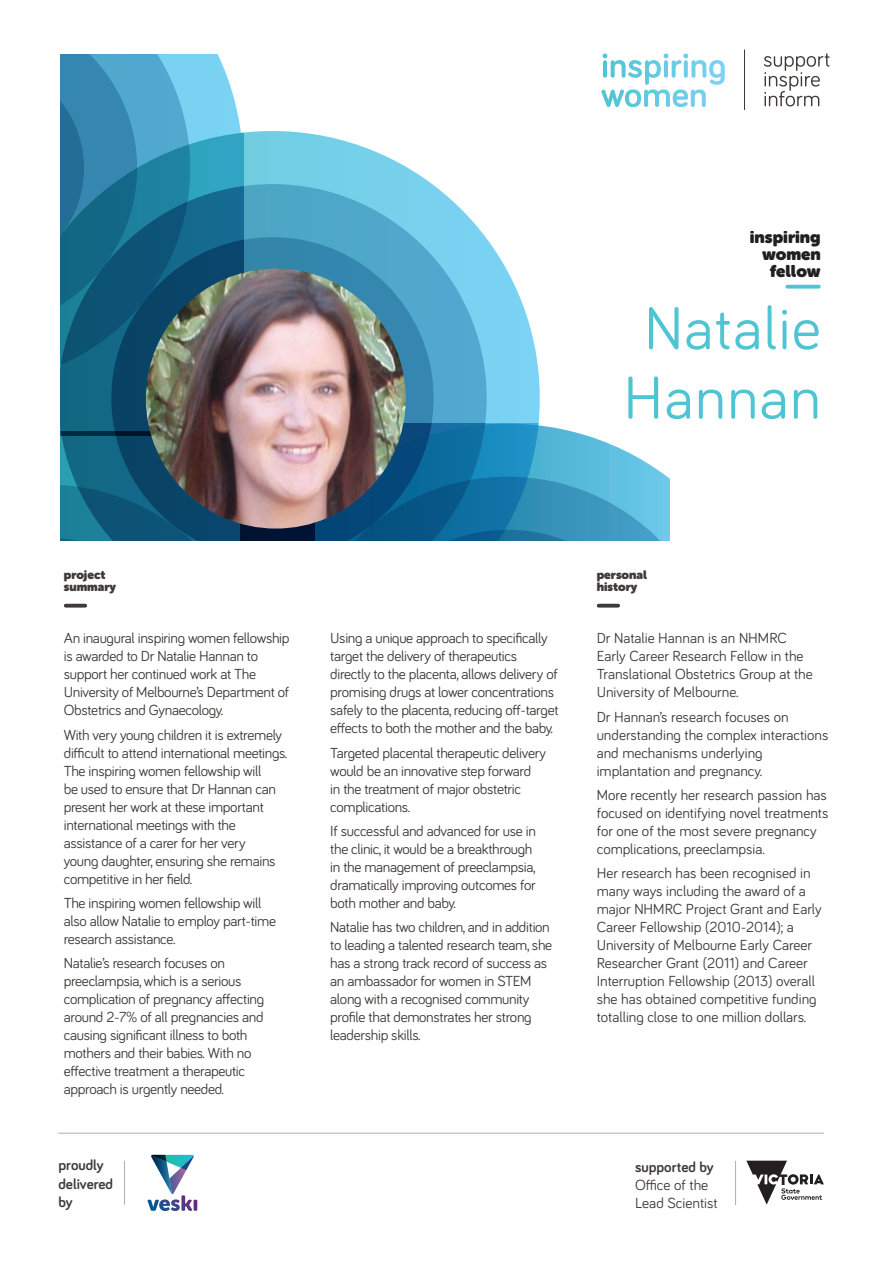
<style>
.page{position:relative;width:893px;height:1263px;background:#fff}
.page>*{position:absolute;margin:0;border:0;box-sizing:border-box;transform-origin:0 0}
.t1{font:61.5px/69.4px "Bariol";letter-spacing:.025em;color:#4fc4d2;text-align:center}
.t2{font:16.8px "Museo Sans Rounded";color:#231f20}
.Disclaimer{font:700 15.15px "Bariol";color:#3f3937}
.Disclaimer-2{font:15.15px/18.1px "Bariol";color:#3f3937}
.Body{font:15px/18px "Bariol";letter-spacing:-.02em;color:#3f3937}
.Body-2{font:15px/18px "Bariol";color:#3f3937}
.Heading{font:12px/12px "Museo Sans Rounded";color:#3f3937}
</style>
<div class="page">
<svg style="left:243px;top:131px;width:297px;height:293px"></svg>
<svg style="left:243px;top:184px;width:244px;height:240px;background:#68bbdb"></svg>
<svg style="left:243px;top:237px;width:191px;height:187px;background:#3f94ba"></svg>
<svg style="left:61px;top:55px;width:182px;height:377px;background:#3889a8"></svg>
<svg style="left:61px;top:55px;width:129px;height:327px;background:#247497"></svg>
<svg style="left:402px;top:424px;width:172px;height:8px"></svg>
<svg style="left:61px;top:432px;width:608px;height:109px;background:#28799f"></svg>
<svg style="left:787px;top:285px;width:32px;height:4px"></svg>
<svg style="left:599px;top:604px;width:19px;height:4px"></svg>
<hr style="left:59px;top:1133px;width:765px;height:1px;background:#b3aead">
<svg style="left:66px;top:604px;width:19px;height:4px"></svg>
<svg style="left:147px;top:1155px;width:50px;height:56px"></svg>
<hr style="left:744px;top:50px;width:1px;height:60px;background:#3f3937">
<svg style="left:764px;top:53px;width:66px;height:53px"></svg>
<svg style="left:603px;top:54px;width:122px;height:31px"></svg>
<hr style="left:735px;top:1161px;width:1px;height:44px;background:#b3aead">
<hr style="left:124px;top:1161px;width:1px;height:43px;background:#b3aead">
<svg style="left:746px;top:1161px;width:78px;height:43px"></svg>
<img style="left:146px;top:269px;width:260px;height:259px;border-radius:130px">
<p class="t2" style="left:750px;top:227px;width:72px">inspiring</p>
<p class="t2" style="left:762px;top:244px;width:60px">women</p>
<p class="t2" style="left:770px;top:261px;width:52px">fellow</p>
<p class="t1" style="left:623px;top:291px;width:199px">Natalie<br>Hannan</p>
<p class="Heading" style="left:64px;top:569px;width:54px">project summary</p>
<p class="Heading" style="left:597px;top:569px;width:52px">personal history</p>
<p class="Body" style="left:64px;top:628px;width:227px">An inaugural inspiring women fellowship is awarded to Dr Natalie Hannan to support her continued work at The University of Melbourne’s Department of Obstetrics and Gynaecology.</p>
<p class="Body" style="left:64px;top:725px;width:225px">With very young children it is extremely difficult to attend international meetings.<br>The inspiring women fellowship will<br>be used to ensure that Dr Hannan can present her work at these important international meetings with the assistance of a carer for her very<br>young daughter, ensuring she remains competitive in her field.</p>
<p class="Body" style="left:64px;top:893px;width:214px">The inspiring women fellowship will also allow Natalie to employ part-time research assistance.</p>
<p class="Body" style="left:64px;top:954px;width:202px">Natalie’s research focuses on preeclampsia, which is a serious complication of pregnancy affecting around 2-7% of all pregnancies and causing significant illness to both mothers and their babies. With no effective treatment a therapeutic approach is urgently needed.</p>
<p class="Disclaimer" style="left:58px;top:1155px;width:47px">proudly</p>
<p class="Disclaimer" style="left:58px;top:1173px;width:56px">delivered</p>
<p class="Disclaimer" style="left:58px;top:1191px;width:16px">by</p>
<p class="Body" style="left:330px;top:628px;width:230px">Using a unique approach to specifically target the delivery of therapeutics directly to the placenta, allows delivery of promising drugs at lower concentrations safely to the placenta, reducing off-target effects to both the mother and the baby.</p>
<p class="Body" style="left:330px;top:743px;width:217px">Targeted placental therapeutic delivery would be an innovative step forward<br>in the treatment of major obstetric complications.</p>
<p class="Body" style="left:330px;top:821px;width:207px">If successful and advanced for use in the clinic, it would be a breakthrough in the management of preeclampsia, dramatically improving outcomes for both mother and baby.</p>
<p class="Body" style="left:330px;top:918px;width:223px">Natalie has two children, and in addition to leading a talented research team, she has a strong track record of success as an ambassador for women in STEM along with a recognised community profile that demonstrates her strong leadership skills.</p>
<p class="Body-2" style="left:597px;top:628px;width:218px">Dr Natalie Hannan is an NHMRC<br>Early Career Research Fellow in the<br>Translational Obstetrics Group at the<br>University of Melbourne.</p>
<p class="Body-2" style="left:597px;top:707px;width:233px">Dr Hannan’s research focuses on understanding the complex interactions and mechanisms underlying implantation and pregnancy.</p>
<p class="Body-2" style="left:597px;top:785px;width:233px">More recently her research passion has focused on identifying novel treatments for one of the most severe pregnancy complications, preeclampsia.</p>
<p class="Body-2" style="left:597px;top:864px;width:226px">Her research has been recognised in many ways including the award of a major NHMRC Project Grant and Early Career Fellowship (2010-2014); a University of Melbourne Early Career Researcher Grant (2011) and Career Interruption Fellowship (2013) overall she has obtained competitive funding totalling close to one million dollars.</p>
<p class="Disclaimer" style="left:635px;top:1156px;width:80px">supported by</p>
<p class="Disclaimer-2" style="left:635px;top:1175px;width:84px">Office of the<br>Lead Scientist</p>
</div>
